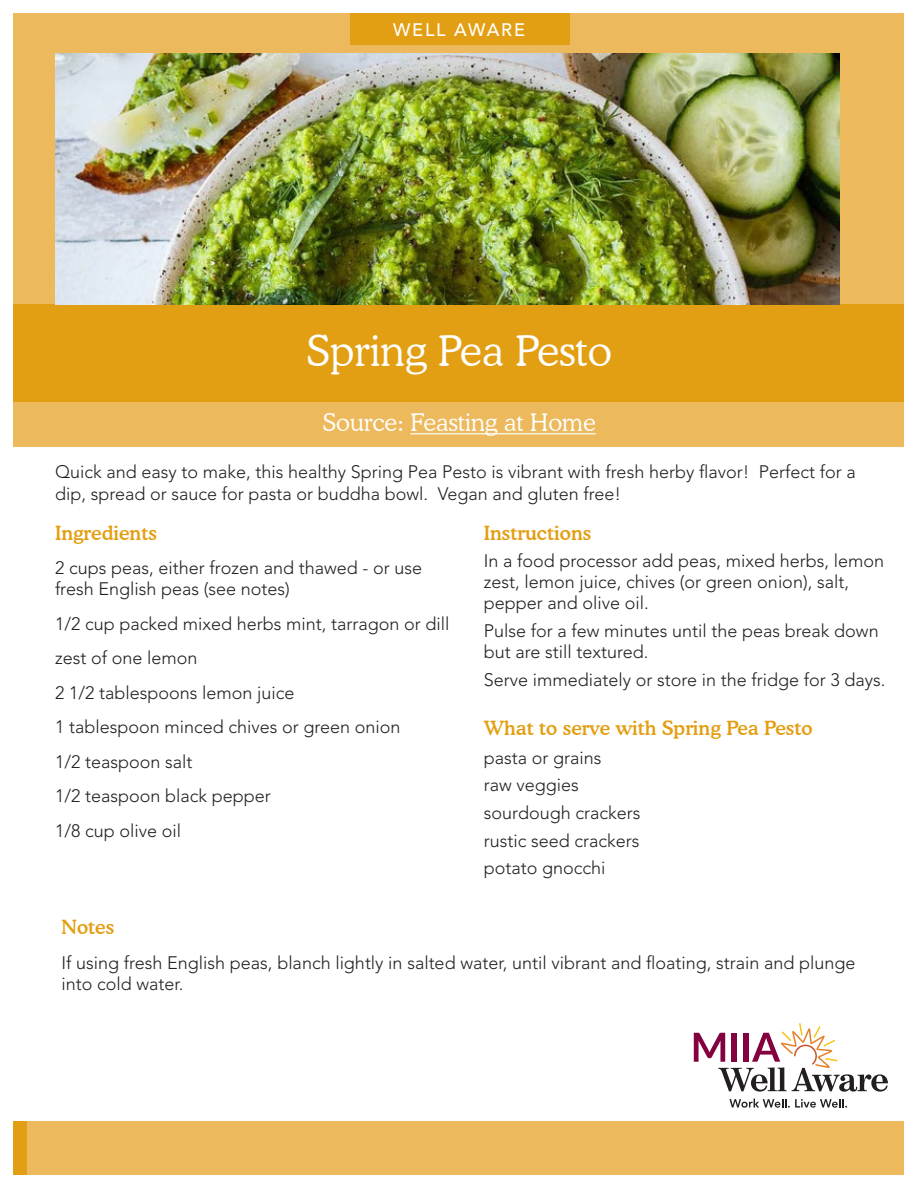
<style>
.page{position:relative;width:918px;height:1188px;background:#fff}
.page>*{position:absolute;margin:0;border:0;box-sizing:border-box;transform-origin:0 0}
.t1{font:300 42px "Cooper BT";color:#fff}
.t2{font:300 24px "Cooper BT";color:#fff}
.Subheads{font:500 19.5px "Cooper BT";color:#e39f13}
.Subheads-2{font:300 18px/34.5px "Avenir LT Std";color:#231f20}
.t3{font:500 18px "Avenir LT Std";letter-spacing:.1em;color:#fff}
</style>
<div class="page">
<div style="left:14px;top:14px;width:890px;height:433px;background:#edb95d"></div>
<hr style="left:410px;top:433px;width:186px;height:1px;background:#fff">
<div style="left:14px;top:1121px;width:890px;height:53px;background:#edb95d"></div>
<div style="left:14px;top:1121px;width:13px;height:53px;background:#e39f13"></div>
<div style="left:14px;top:304px;width:890px;height:98px;background:#e39f13"></div>
<img style="left:56px;top:54px;width:784px;height:250px">
<div style="left:350px;top:14px;width:220px;height:31px;background:#e39f13"></div>
<svg style="left:729px;top:1099px;width:118px;height:9px"></svg>
<svg style="left:694px;top:1023px;width:194px;height:69px"></svg>
<p class="t3" style="left:393px;top:19px;width:133px">WELL AWARE</p>
<p class="t1" style="left:306px;top:326px;width:308px">Spring Pea Pesto</p>
<p class="t2" style="left:323px;top:408px;width:275px">Source: Feasting at Home</p>
<p class="Subheads-2" style="left:55px;top:461px;width:802px;line-height:21.6px">Quick and easy to make, this healthy Spring Pea Pesto is vibrant with fresh herby flavor! Perfect for a dip, spread or sauce for pasta or buddha bowl. Vegan and gluten free!</p>
<p class="Subheads" style="left:55px;top:521px;width:104px">Ingredients</p>
<p class="Subheads-2" style="left:55px;top:558px;width:369px;line-height:20.9px">2 cups peas, either frozen and thawed - or use fresh English peas (see notes)</p>
<p class="Subheads-2" style="left:55px;top:606px;width:396px">1/2 cup packed mixed herbs mint, tarragon or dill zest of one lemon<br>2 1/2 tablespoons lemon juice<br>1 tablespoon minced chives or green onion<br>1/2 teaspoon salt<br>1/2 teaspoon black pepper<br>1/8 cup olive oil</p>
<p class="Subheads" style="left:484px;top:521px;width:109px">Instructions</p>
<p class="Subheads-2" style="left:484px;top:551px;width:402px;line-height:21px">In a food processor add peas, mixed herbs, lemon zest, lemon juice, chives (or green onion), salt, pepper and olive oil.</p>
<p class="Subheads-2" style="left:484px;top:621px;width:396px;line-height:21px">Pulse for a few minutes until the peas break down but are still textured.</p>
<p class="Subheads-2" style="left:484px;top:663px;width:403px">Serve immediately or store in the fridge for 3 days.</p>
<p class="Subheads" style="left:484px;top:716px;width:330px">What to serve with Spring Pea Pesto</p>
<p class="Subheads-2" style="left:484px;top:744px;width:158px;line-height:27.6px">pasta or grains<br>raw veggies sourdough crackers rustic seed crackers potato gnocchi</p>
<p class="Subheads" style="left:62px;top:915px;width:54px">Notes</p>
<p class="Subheads-2" style="left:62px;top:952px;width:795px;line-height:21px">If using fresh English peas, blanch lightly in salted water, until vibrant and floating, strain and plunge into cold water.</p>
</div>
